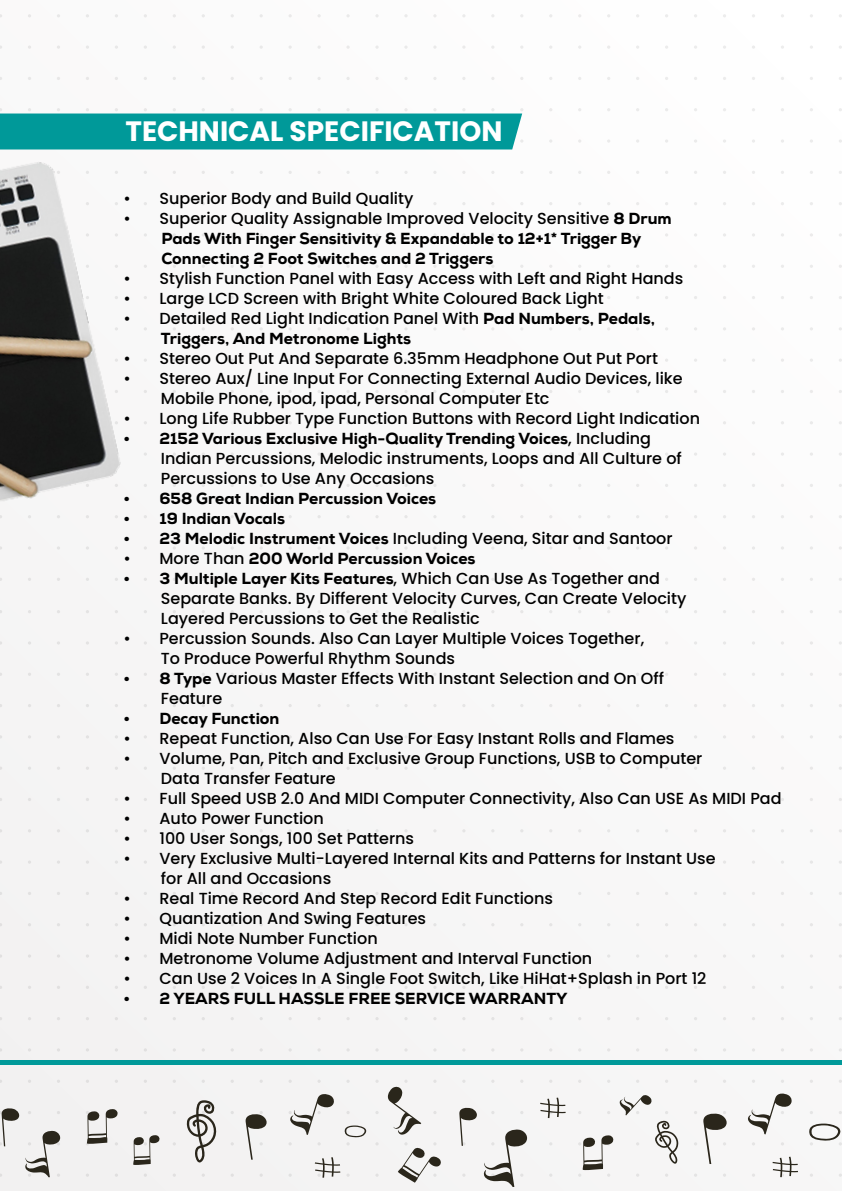
<style>
.page{position:relative;width:842px;height:1191px;background:#f9f8f8}
.page>*{position:absolute;margin:0;border:0;box-sizing:border-box;transform-origin:0 0}
.t1{font:700 28px "Poppins";color:#fff}
.t2{font:500 16px/20px "Poppins";color:#000}
.t3{font:800 16px/20px "Nexa";color:#000}
.s1{font-family:"Nexa";font-weight:800}
.s2{font-family:"Poppins";font-weight:500}
</style>
<div class="page">
<svg style="left:247px;top:108px;width:275px;height:41px;background:#25a7a7"></svg>
<svg style="left:0;top:1108px;width:61px;height:69px"></svg>
<svg style="left:315px;top:1157px;width:25px;height:20px"></svg>
<svg style="left:344px;top:1125px;width:22px;height:20px"></svg>
<svg style="left:246px;top:1111px;width:21px;height:48px"></svg>
<svg style="left:288px;top:1094px;width:46px;height:41px"></svg>
<svg style="left:186px;top:1100px;width:31px;height:62px"></svg>
<svg style="left:86px;top:1109px;width:32px;height:36px"></svg>
<svg style="left:133px;top:1135px;width:27px;height:30px"></svg>
<svg style="left:459px;top:1107px;width:69px;height:80px"></svg>
<svg style="left:772px;top:1156px;width:26px;height:21px"></svg>
<svg style="left:540px;top:1097px;width:26px;height:21px"></svg>
<svg style="left:809px;top:1123px;width:32px;height:22px"></svg>
<svg style="left:703px;top:1111px;width:24px;height:53px"></svg>
<svg style="left:748px;top:1093px;width:44px;height:41px"></svg>
<svg style="left:387px;top:1080px;width:34px;height:55px"></svg>
<svg style="left:398px;top:1142px;width:43px;height:40px"></svg>
<svg style="left:578px;top:1095px;width:100px;height:81px"></svg>
<hr style="left:0;top:1060px;width:842px;height:4px;background:#099">
<img style="left:0;top:14px;width:247px;height:631px">
<h1 class="t1" style="left:125px;top:115px;width:378px">TECHNICAL SPECIFICATION</h1>
<p class="t2" style="left:123px;top:188px;width:291px">• Superior Body and Build Quality</p>
<p class="t2" style="left:123px;top:208px;width:550px">• Superior Quality Assignable Improved Velocity Sensitive <span class="s1">8 Drum</span></p>
<p class="t3" style="left:161px;top:228px;width:481px">Pads With Finger Sensitivity &amp; Expandable to 12+1* Trigger By<br>Connecting 2 Foot Switches and 2 Triggers</p>
<p class="t2" style="left:123px;top:268px;width:561px">• Stylish Function Panel with Easy Access with Left and Right Hands</p>
<p class="t2" style="left:123px;top:288px;width:482px">• Large LCD Screen with Bright White Coloured Back Light</p>
<p class="t2" style="left:123px;top:308px;width:533px">• Detailed Red Light Indication Panel With <span class="s1">Pad Numbers, Pedals,</span></p>
<p class="t3" style="left:161px;top:328px;width:252px">Triggers, And Metronome Lights</p>
<p class="t2" style="left:123px;top:348px;width:536px">• Stereo Out Put And Separate 6.35mm Headphone Out Put Port</p>
<p class="t2" style="left:161px;top:368px;width:523px;text-indent:-37px">• Stereo Aux/ Line Input For Connecting External Audio Devices, like<br>Mobile Phone, ipod, ipad, Personal Computer Etc</p>
<p class="t2" style="left:123px;top:408px;width:578px">• Long Life Rubber Type Function Buttons with Record Light Indication</p>
<p class="t3" style="left:123px;top:428px;width:529px">• 2152 Various Exclusive High-Quality Trending Voices<span class="s2">, Including</span></p>
<p class="t2" style="left:161px;top:448px;width:522px">Indian Percussions, Melodic instruments, Loops and All Culture of<br>Percussions to Use Any Occasions</p>
<p class="t3" style="left:123px;top:488px;width:314px">• 658 Great Indian Percussion Voices</p>
<p class="t3" style="left:123px;top:508px;width:163px">• 19 Indian Vocals</p>
<p class="t2" style="left:123px;top:528px;width:551px"><span class="s1">• 23 Melodic Instrument Voices</span> Including Veena, Sitar and Santoor</p>
<p class="t3" style="left:123px;top:548px;width:354px"><span class="s2">• More Than</span> 200 World Percussion Voices</p>
<p class="t3" style="left:123px;top:568px;width:538px">• 3 Multiple Layer Kits Features<span class="s2">, Which Can Use As Together and</span></p>
<p class="t2" style="left:161px;top:588px;width:527px">Separate Banks. By Different Velocity Curves, Can Create Velocity<br>Layered Percussions to Get the Realistic</p>
<p class="t2" style="left:161px;top:628px;width:485px;text-indent:-37px">• Percussion Sounds. Also Can Layer Multiple Voices Together,<br>To Produce Powerful Rhythm Sounds</p>
<p class="t2" style="left:161px;top:668px;width:505px;text-indent:-37px"><span class="s1">• 8 Type</span> Various Master Effects With Instant Selection and On Off<br>Feature</p>
<p class="t3" style="left:123px;top:708px;width:157px">• Decay Function</p>
<p class="t2" style="left:123px;top:728px;width:552px">• Repeat Function, Also Can Use For Easy Instant Rolls and Flames</p>
<p class="t2" style="left:161px;top:748px;width:543px;text-indent:-37px">• Volume, Pan, Pitch and Exclusive Group Functions, USB to Computer<br>Data Transfer Feature</p>
<p class="t2" style="left:123px;top:788px;width:660px">• Full Speed USB 2.0 And MIDI Computer Connectivity, Also Can USE As MIDI Pad</p>
<p class="t2" style="left:123px;top:808px;width:202px">• Auto Power Function</p>
<p class="t2" style="left:123px;top:828px;width:292px">• 100 User Songs, 100 Set Patterns</p>
<p class="t2" style="left:161px;top:848px;width:556px;text-indent:-37px">• Very Exclusive Multi-Layered Internal Kits and Patterns for Instant Use for All and Occasions</p>
<p class="t2" style="left:123px;top:888px;width:431px">• Real Time Record And Step Record Edit Functions</p>
<p class="t2" style="left:123px;top:908px;width:304px">• Quantization And Swing Features</p>
<p class="t2" style="left:123px;top:928px;width:256px">• Midi Note Number Function</p>
<p class="t2" style="left:123px;top:948px;width:470px">• Metronome Volume Adjustment and Interval Function</p>
<p class="t2" style="left:123px;top:968px;width:584px">• Can Use 2 Voices In A Single Foot Switch, Like HiHat+Splash in Port 12</p>
<p class="t3" style="left:123px;top:988px;width:445px">• 2 YEARS FULL HASSLE FREE SERVICE WARRANTY</p>
</div>
